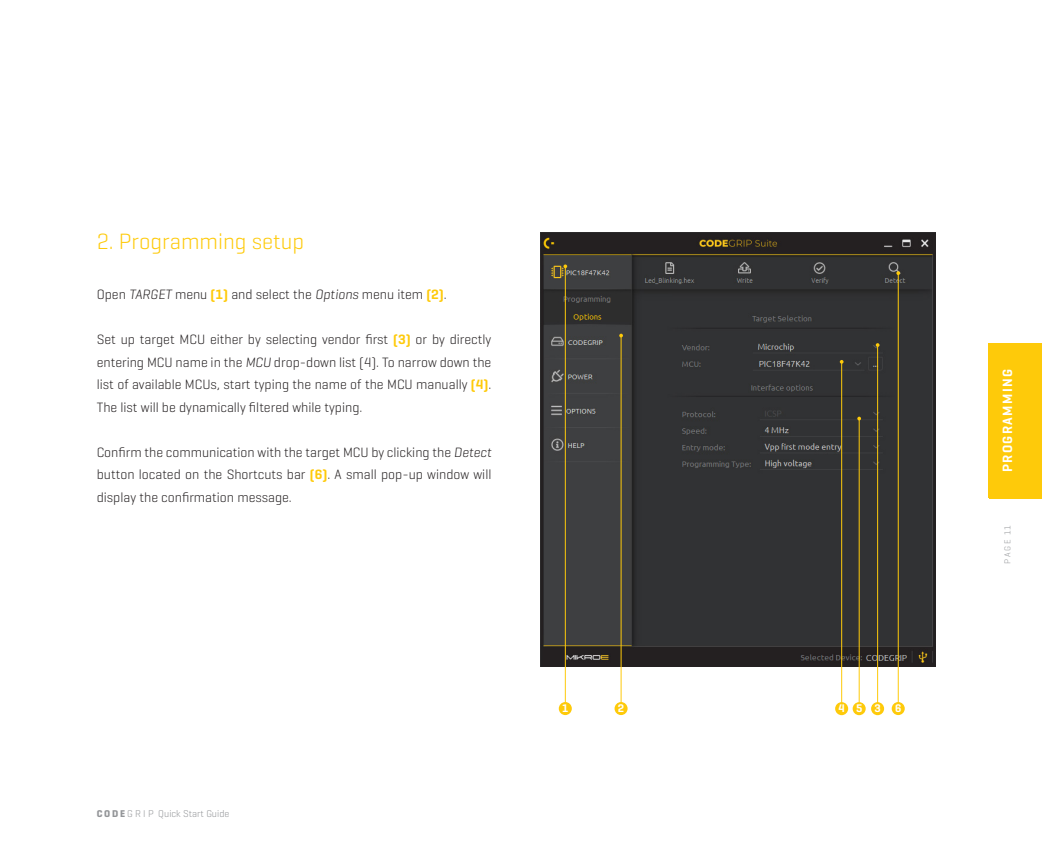
<style>
.page{position:relative;width:1042px;height:844px;background:#fff}
.page>*{position:absolute;margin:0;border:0;box-sizing:border-box;transform-origin:0 0}
.Naslov{font:300 22.5px "Geogrotesque";color:#feca0a}
.t1{font:300 13.75px/22.5px "Geogrotesque";color:#231f20;text-align:justify}
.Unutrasnji_text{font:600 13.75px "Geogrotesque";letter-spacing:.1em;color:#fff}
.t2{font:600 11.25px "Geogrotesque";color:#fff}
.t3{font:300 10px "Geogrotesque";color:#939598}
.t4{font:300 8.75px "Geogrotesque";color:#939598}
.s1{font-style:italic}
.s2{font-weight:600;color:#feca0a}
.s3{font-weight:700}
</style>
<div class="page">
<div style="left:989px;top:343px;width:53px;height:155px;background:#feca0a"></div>
<img style="left:540px;top:232px;width:395px;height:434px">
<div style="left:559px;top:701px;width:13px;height:13px;background:#feca0a;border-radius:50%"></div>
<svg style="left:891px;top:701px;width:14px;height:13px"></svg>
<div style="left:871px;top:702px;width:13px;height:13px;background:#feca0a;border-radius:50%"></div>
<div style="left:835px;top:702px;width:13px;height:13px;background:#feca0a;border-radius:50%"></div>
<div style="left:852px;top:702px;width:13px;height:13px;background:#feca0a;border-radius:50%"></div>
<svg style="left:614px;top:701px;width:13px;height:13px"></svg>
<hr style="left:565px;top:266px;width:1px;height:436px;background:#feca0a">
<svg style="left:563px;top:264px;width:4px;height:4px"></svg>
<hr style="left:898px;top:273px;width:1px;height:430px;background:#feca0a">
<svg style="left:896px;top:271px;width:4px;height:4px"></svg>
<hr style="left:877px;top:345px;width:1px;height:358px;background:#feca0a">
<hr style="left:841px;top:362px;width:1px;height:341px;background:#feca0a">
<hr style="left:859px;top:418px;width:1px;height:285px;background:#feca0a">
<svg style="left:857px;top:416px;width:4px;height:4px"></svg>
<hr style="left:620px;top:335px;width:1px;height:368px;background:#feca0a">
<svg style="left:619px;top:333px;width:4px;height:4px"></svg>
<p class="Naslov" style="left:97px;top:227px;width:209px">2. Programming setup</p>
<p class="t1" style="left:97px;top:283px;width:351px">Open <span class="s1">TARGET</span> menu <span class="s2">(1)</span> and select the <span class="s1">Options</span> menu item <span class="s2">(2)</span>.</p>
<p class="t1" style="left:97px;top:328px;width:396px">Set up target MCU either by selecting vendor first <span class="s2">(3)</span> or by directly entering MCU name in the <span class="s1">MCU</span> drop-down list (4). To narrow down the list of available MCUs, start typing the name of the MCU manually <span class="s2">(4)</span>.<br>The list will be dynamically filtered while typing.</p>
<p class="t1" style="left:97px;top:440px;width:396px">Confirm the communication with the target MCU by clicking the <span class="s1">Detect </span>button located on the Shortcuts bar <span class="s2">(6)</span>. A small pop-up window will display the confirmation message.</p>
<p class="t3" style="left:97px;top:807px;width:134px"><span class="s3">C O D E</span> G R I P Quick Start Guide</p>
<p class="t2" style="left:562px;top:701px;width:8px">1</p>
<p class="t2" style="left:618px;top:701px;width:8px">2</p>
<p class="t2" style="left:838px;top:701px;width:8px">4</p>
<p class="t2" style="left:856px;top:701px;width:8px">5</p>
<p class="t2" style="left:874px;top:701px;width:8px">3</p>
<p class="t2" style="left:895px;top:701px;width:8px">6</p>
<p class="Unutrasnji_text" style="left:999px;top:472px;width:105px;rotate:-90deg">PROGRAMMING</p>
<p class="t4" style="left:1002px;top:564px;width:40px;rotate:-90deg">P A G E 11</p>
</div>
